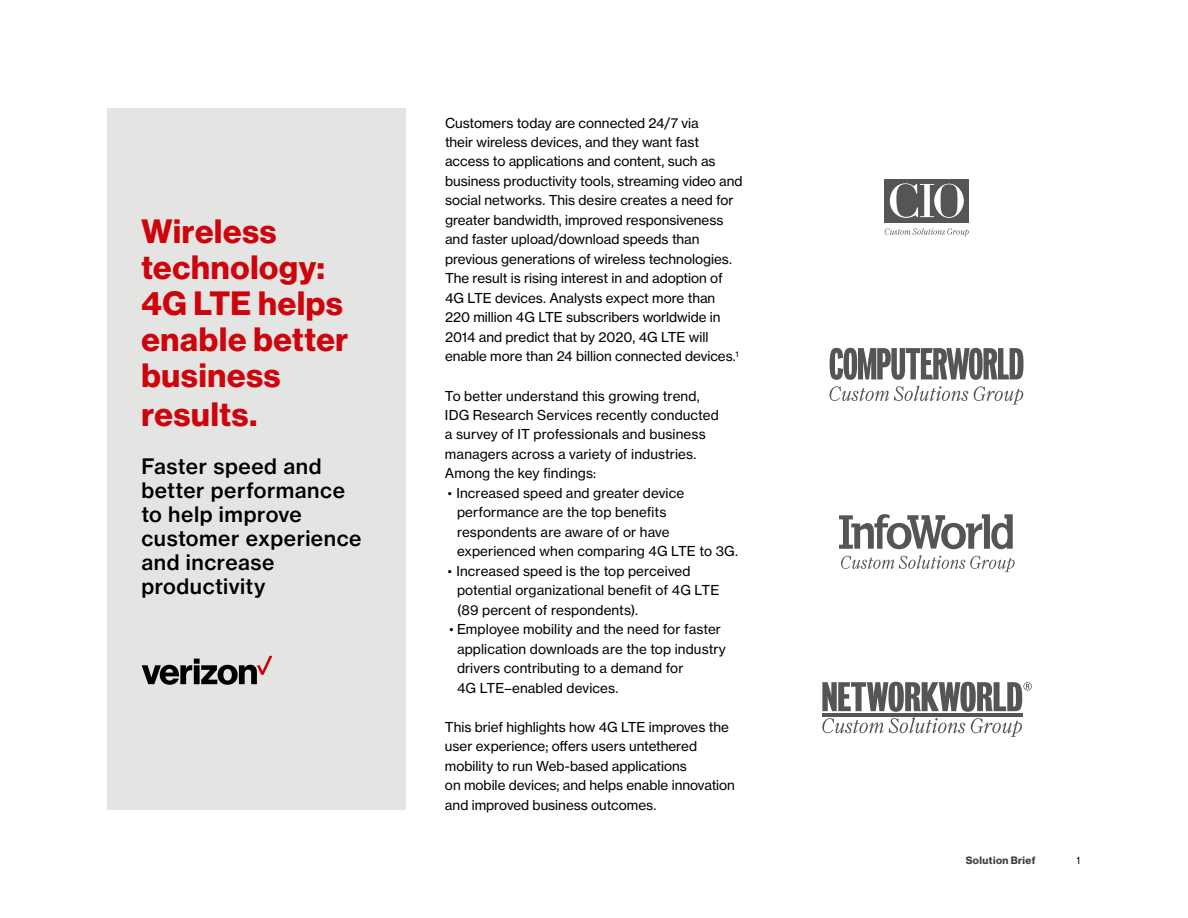
<style>
.page{position:relative;width:1188px;height:918px;background:#fff}
.page>*{position:absolute;margin:0;border:0;box-sizing:border-box;transform-origin:0 0}
.t1{font:33px/36px "N Haas Grotesk DS Std 75 Bd";letter-spacing:.025em;color:#cd040b}
.t2{font:21px/24px "N Haas Grotesk TX Std 65 Md";letter-spacing:.025em;color:#000}
.t3{font:13.5px/19.5px "N Haas Grotesk TX Std 55 Rg";color:#000}
.t4{font:10.5px "N Haas Grotesk DS Std 75 Bd";letter-spacing:.045em;color:#404040}
.t5{font:10.5px "N Haas Grotesk DS Std 55 Rg";color:#000}
.s1{font-family:"N Haas Grotesk DS Std 55 Rg"}
</style>
<div class="page">
<div style="left:108px;top:108px;width:298px;height:702px;background:#e4e5e3"></div>
<svg style="left:142px;top:656px;width:130px;height:29px"></svg>
<svg style="left:885px;top:228px;width:84px;height:8px"></svg>
<div style="left:885px;top:179px;width:84px;height:43px;background:#545555"></div>
<svg style="left:890px;top:183px;width:44px;height:35px"></svg>
<div style="left:934px;top:184px;width:30px;height:34px;background:#fff;border-radius:50%"></div>
<svg style="left:940px;top:184px;width:18px;height:33px"></svg>
<svg style="left:830px;top:348px;width:194px;height:32px"></svg>
<svg style="left:830px;top:386px;width:138px;height:15px"></svg>
<svg style="left:974px;top:386px;width:49px;height:19px"></svg>
<svg style="left:841px;top:555px;width:174px;height:17px"></svg>
<svg style="left:839px;top:514px;width:174px;height:35px"></svg>
<svg style="left:822px;top:682px;width:210px;height:55px"></svg>
<hr style="left:822px;top:714px;width:201px;height:3px;background:#545555">
<h1 class="t1" style="left:141px;top:214px;width:208px">Wireless technology:<br>4G LTE helps enable better business</h1>
<h1 class="t1" style="left:141px;top:397px;width:117px">results.</h1>
<h2 class="t2" style="left:141px;top:454px;width:222px">Faster speed and better performance to help improve customer experience and increase productivity</h2>
<p class="t3" style="left:445px;top:113px;width:299px">Customers today are connected 24/7 via<br>their wireless devices, and they want fast access to applications and content, such as business productivity tools, streaming video and social networks. This desire creates a need for greater bandwidth, improved responsiveness and faster upload/download speeds than previous generations of wireless technologies.<br>The result is rising interest in and adoption of 4G LTE devices. Analysts expect more than 220 million 4G LTE subscribers worldwide in 2014 and predict that by 2020, 4G LTE will enable more than 24 billion connected devices.<sup>1</sup></p>
<p class="t3" style="left:445px;top:386px;width:275px">To better understand this growing trend, IDG Research Services recently conducted a survey of IT professionals and business managers across a variety of industries.<br>Among the key findings:</p>
<p class="t3" style="left:457px;top:483px;width:283px;text-indent:-9px"><span class="s1">•</span> Increased speed and greater device performance are the top benefits respondents are aware of or have experienced when comparing 4G LTE to 3G.</p>
<p class="t3" style="left:457px;top:561px;width:264px;text-indent:-9px"><span class="s1">•</span> Increased speed is the top perceived potential organizational benefit of 4G LTE (89 percent of respondents).</p>
<p class="t3" style="left:457px;top:620px;width:270px;text-indent:-8px"><span class="s1">•</span> Employee mobility and the need for faster application downloads are the top industry drivers contributing to a demand for<br>4G LTE–enabled devices.</p>
<p class="t3" style="left:445px;top:717px;width:291px">This brief highlights how 4G LTE improves the user experience; offers users untethered mobility to run Web-based applications<br>on mobile devices; and helps enable innovation and improved business outcomes.</p>
<p class="t4" style="left:966px;top:854px;width:71px">Solution Brief</p>
<p class="t5" style="left:1076px;top:854px;width:5px">1</p>
</div>
